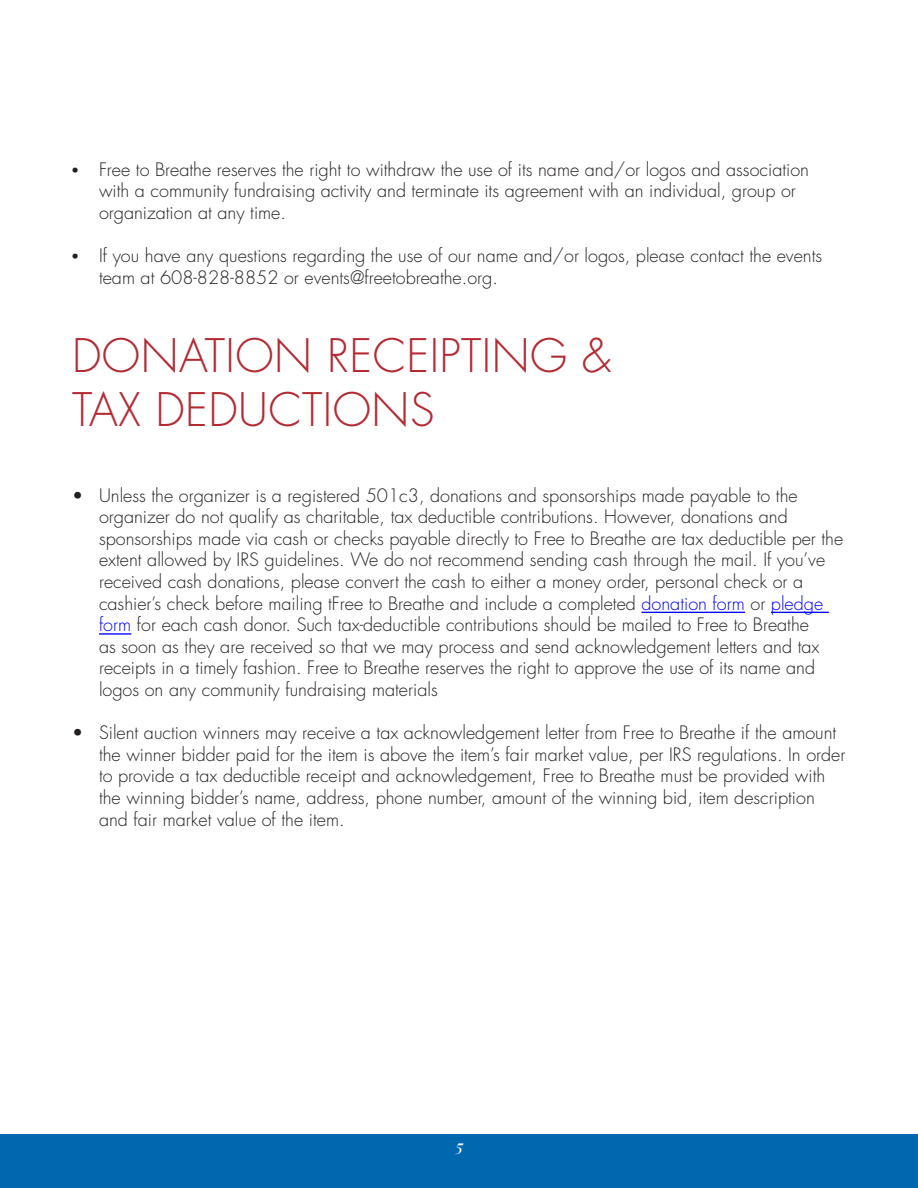
<style>
.page{position:relative;width:918px;height:1188px;background:#fff}
.page>*{position:absolute;margin:0;border:0;box-sizing:border-box;transform-origin:0 0}
.t1{font:300 45px/54px "Futura";letter-spacing:.01em;color:#b32a33}
.t2{font:19.5px "Sail";color:#fff}
.t3{font:300 18px/21.6px "Futura";color:#231f20}
.s1{font-family:"Times";font-weight:400}
.s2{color:#00f}
</style>
<div class="page">
<div style="left:0;top:1134px;width:918px;height:54px;background:#0168b0"></div>
<hr style="left:642px;top:612px;width:103px;height:1px;background:#00f">
<hr style="left:771px;top:612px;width:58px;height:1px;background:#00f">
<hr style="left:99px;top:633px;width:32px;height:2px;background:#00f">
<p class="t3" style="left:99px;top:159px;width:712px;text-indent:-27px"><span class="s1">•</span> Free to Breathe reserves the right to withdraw the use of its name and/or logos and association with a community fundraising activity and terminate its agreement with an individual, group or organization at any time.</p>
<p class="t3" style="left:99px;top:245px;width:725px;text-indent:-27px"><span class="s1">•</span> If you have any questions regarding the use of our name and/or logos, please contact the events team at 608-828-8852 or events@freetobreathe.org.</p>
<p class="t1" style="left:72px;top:329px;width:541px">DONATION RECEIPTING &amp;<br>TAX DEDUCTIONS</p>
<p class="t3" style="left:99px;top:485px;width:746px;text-indent:-27px">• Unless the organizer is a registered 501c3, donations and sponsorships made payable to the organizer do not qualify as charitable, tax deductible contributions. However, donations and sponsorships made via cash or checks payable directly to Free to Breathe are tax deductible per the extent allowed by IRS guidelines. We do not recommend sending cash through the mail. If you’ve received cash donations, please convert the cash to either a money order, personal check or a cashier’s check before mailing tFree to Breathe and include a completed <span class="s2">donation form</span> or <span class="s2">pledge form</span> for each cash donor. Such tax-deductible contributions should be mailed to Free to Breathe<br>as soon as they are received so that we may process and send acknowledgement letters and tax receipts in a timely fashion. Free to Breathe reserves the right to approve the use of its name and logos on any community fundraising materials</p>
<p class="t3" style="left:99px;top:722px;width:748px;text-indent:-27px">• Silent auction winners may receive a tax acknowledgement letter from Free to Breathe if the amount the winner bidder paid for the item is above the item’s fair market value, per IRS regulations. In order to provide a tax deductible receipt and acknowledgement, Free to Breathe must be provided with the winning bidder’s name, address, phone number, amount of the winning bid, item description and fair market value of the item.</p>
<p class="t2" style="left:455px;top:1134px;width:9px">5</p>
</div>
